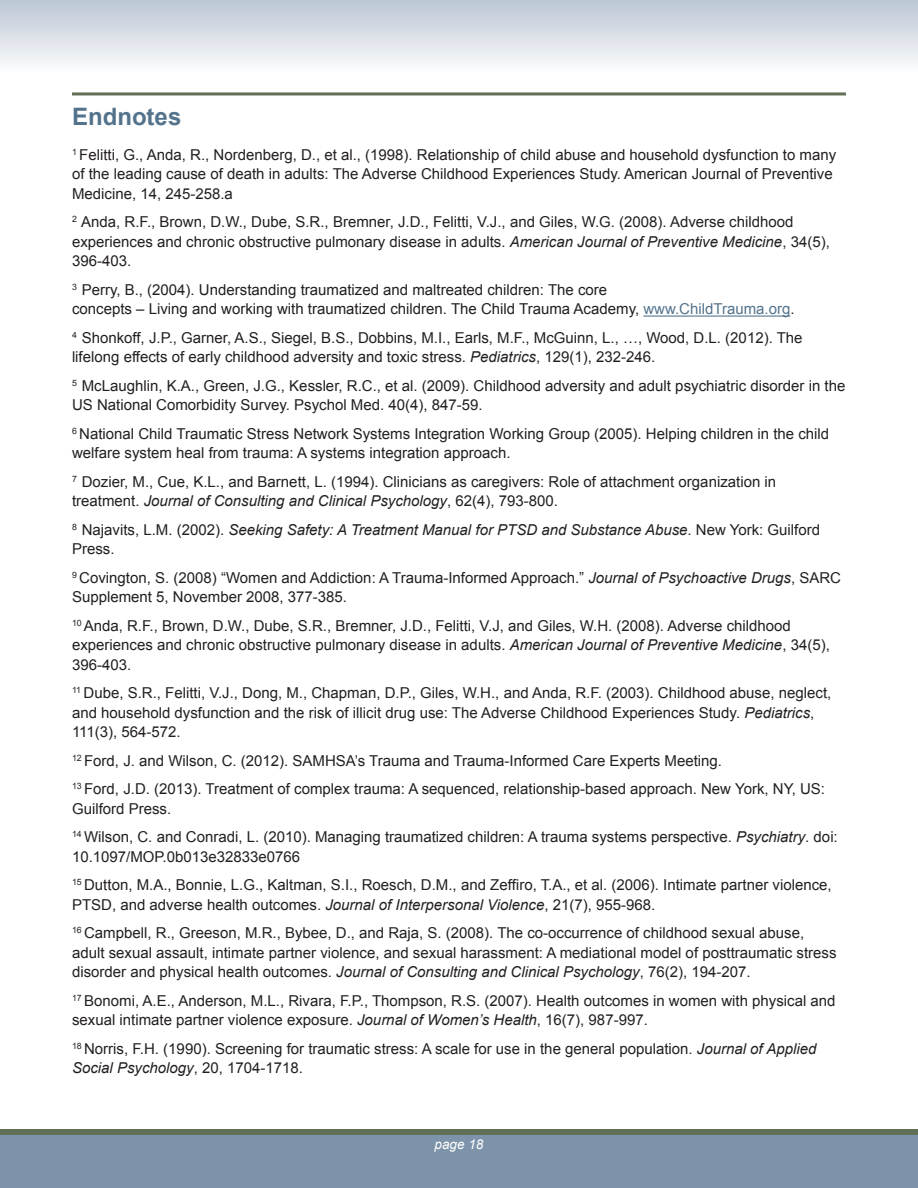
<style>
.page{position:relative;width:918px;height:1188px;background:#fff}
.page>*{position:absolute;margin:0;border:0;box-sizing:border-box;transform-origin:0 0}
.Header_1{font:700 24px "Arial";color:#53738d}
.Endnote_text{font:15px/19.5px "Arial";color:#231f20}
.Endnote_text-2{font:italic 15px/19.5px "Arial";color:#231f20}
.t1{font:italic 13.5px "Arial";color:#fff}
.s1{font-style:italic}
.s2{color:#53738d}
.s3{font-style:normal}
</style>
<div class="page">
<div style="left:0;top:1130px;width:918px;height:58px;background:linear-gradient(to right,#616f56,#616f56)"></div>
<div style="left:0;top:1136px;width:918px;height:52px;background:#7c93a9"></div>
<div style="left:0;top:0;width:918px;height:72px;background:linear-gradient(to bottom,#bcc6d4,#fbfbfc)"></div>
<hr style="left:72px;top:92px;width:774px;height:3px;background:#616f56">
<hr style="left:643px;top:316px;width:147px;height:1px;background:#53738d">
<p class="Header_1" style="left:72px;top:101px;width:111px">Endnotes</p>
<p class="Endnote_text" style="left:72px;top:145px;width:766px"><sup>1</sup> Felitti, G., Anda, R., Nordenberg, D., et al., (1998). Relationship of child abuse and household dysfunction to many of the leading cause of death in adults: The Adverse Childhood Experiences Study. American Journal of Preventive<br>Medicine, 14, 245-258.a</p>
<p class="Endnote_text" style="left:72px;top:213px;width:759px"><sup>2</sup> Anda, R.F., Brown, D.W., Dube, S.R., Bremner, J.D., Felitti, V.J., and Giles, W.G. (2008). Adverse childhood experiences and chronic obstructive pulmonary disease in adults. <span class="s1">American Journal of Preventive Medicine</span>, 34(5),<br>396-403.</p>
<p class="Endnote_text" style="left:72px;top:280px;width:724px"><sup>3</sup> Perry, B., (2004). Understanding traumatized and maltreated children: The core<br>concepts – Living and working with traumatized children. The Child Trauma Academy, <span class="s2">www.ChildTrauma.org</span>.</p>
<p class="Endnote_text" style="left:72px;top:328px;width:732px"><sup>4</sup> Shonkoff, J.P., Garner, A.S., Siegel, B.S., Dobbins, M.I., Earls, M.F., McGuinn, L., …, Wood, D.L. (2012). The lifelong effects of early childhood adversity and toxic stress. <span class="s1">Pediatrics</span>, 129(1), 232-246.</p>
<p class="Endnote_text" style="left:72px;top:376px;width:775px"><sup>5</sup> McLaughlin, K.A., Green, J.G., Kessler, R.C., et al. (2009). Childhood adversity and adult psychiatric disorder in the<br>US National Comorbidity Survey. Psychol Med. 40(4), 847-59.</p>
<p class="Endnote_text" style="left:72px;top:424px;width:759px"><sup>6</sup> National Child Traumatic Stress Network Systems Integration Working Group (2005). Helping children in the child welfare system heal from trauma: A systems integration approach.</p>
<p class="Endnote_text" style="left:72px;top:472px;width:706px"><sup>7</sup> Dozier, M., Cue, K.L., and Barnett, L. (1994). Clinicians as caregivers: Role of attachment organization in treatment. <span class="s1">Journal of Consulting and Clinical Psychology</span>, 62(4), 793-800.</p>
<p class="Endnote_text-2" style="left:72px;top:520px;width:750px"><sup>8</sup> <span class="s3">Najavits, L.M. (2002).</span> Seeking Safety: A Treatment Manual for PTSD and Substance Abuse<span class="s3">. New York: Guilford<br>Press.</span></p>
<p class="Endnote_text" style="left:72px;top:568px;width:771px"><sup>9</sup> Covington, S. (2008) “Women and Addiction: A Trauma-Informed Approach.” <span class="s1">Journal of Psychoactive Drugs</span>, SARC<br>Supplement 5, November 2008, 377-385.</p>
<p class="Endnote_text" style="left:72px;top:616px;width:759px"><sup>10</sup> Anda, R.F., Brown, D.W., Dube, S.R., Bremner, J.D., Felitti, V.J, and Giles, W.H. (2008). Adverse childhood experiences and chronic obstructive pulmonary disease in adults. <span class="s1">American Journal of Preventive Medicine</span>, 34(5),<br>396-403.</p>
<p class="Endnote_text" style="left:72px;top:684px;width:761px"><sup>11</sup> Dube, S.R., Felitti, V.J., Dong, M., Chapman, D.P., Giles, W.H., and Anda, R.F. (2003). Childhood abuse, neglect, and household dysfunction and the risk of illicit drug use: The Adverse Childhood Experiences Study. <span class="s1">Pediatrics</span>,<br>111(3), 564-572.</p>
<p class="Endnote_text" style="left:72px;top:751px;width:652px"><sup>12</sup> Ford, J. and Wilson, C. (2012). SAMHSA’s Trauma and Trauma-Informed Care Experts Meeting.</p>
<p class="Endnote_text" style="left:72px;top:780px;width:755px"><sup>13</sup> Ford, J.D. (2013). Treatment of complex trauma: A sequenced, relationship-based approach. New York, NY, US:<br>Guilford Press.</p>
<p class="Endnote_text" style="left:72px;top:828px;width:767px"><sup>14</sup> Wilson, C. and Conradi, L. (2010). Managing traumatized children: A trauma systems perspective. <span class="s1">Psychiatry</span>. doi:<br>10.1097/MOP.0b013e32833e0766</p>
<p class="Endnote_text" style="left:72px;top:876px;width:761px"><sup>15</sup> Dutton, M.A., Bonnie, L.G., Kaltman, S.I., Roesch, D.M., and Zeffiro, T.A., et al. (2006). Intimate partner violence,<br>PTSD, and adverse health outcomes. <span class="s1">Journal of Interpersonal Violence</span>, 21(7), 955-968.</p>
<p class="Endnote_text" style="left:72px;top:924px;width:766px"><sup>16</sup> Campbell, R., Greeson, M.R., Bybee, D., and Raja, S. (2008). The co-occurrence of childhood sexual abuse, adult sexual assault, intimate partner violence, and sexual harassment: A mediational model of posttraumatic stress disorder and physical health outcomes. <span class="s1">Journal of Consulting and Clinical Psychology</span>, 76(2), 194-207.</p>
<p class="Endnote_text" style="left:72px;top:991px;width:765px"><sup>17</sup> Bonomi, A.E., Anderson, M.L., Rivara, F.P., Thompson, R.S. (2007). Health outcomes in women with physical and sexual intimate partner violence exposure. <span class="s1">Journal of Women’s Health</span>, 16(7), 987-997.</p>
<p class="Endnote_text" style="left:72px;top:1039px;width:746px"><sup>18</sup> Norris, F.H. (1990). Screening for traumatic stress: A scale for use in the general population. <span class="s1">Journal of Applied<br>Social Psychology</span>, 20, 1704-1718.</p>
<p class="t1" style="left:435px;top:1136px;width:50px">page 18</p>
</div>
